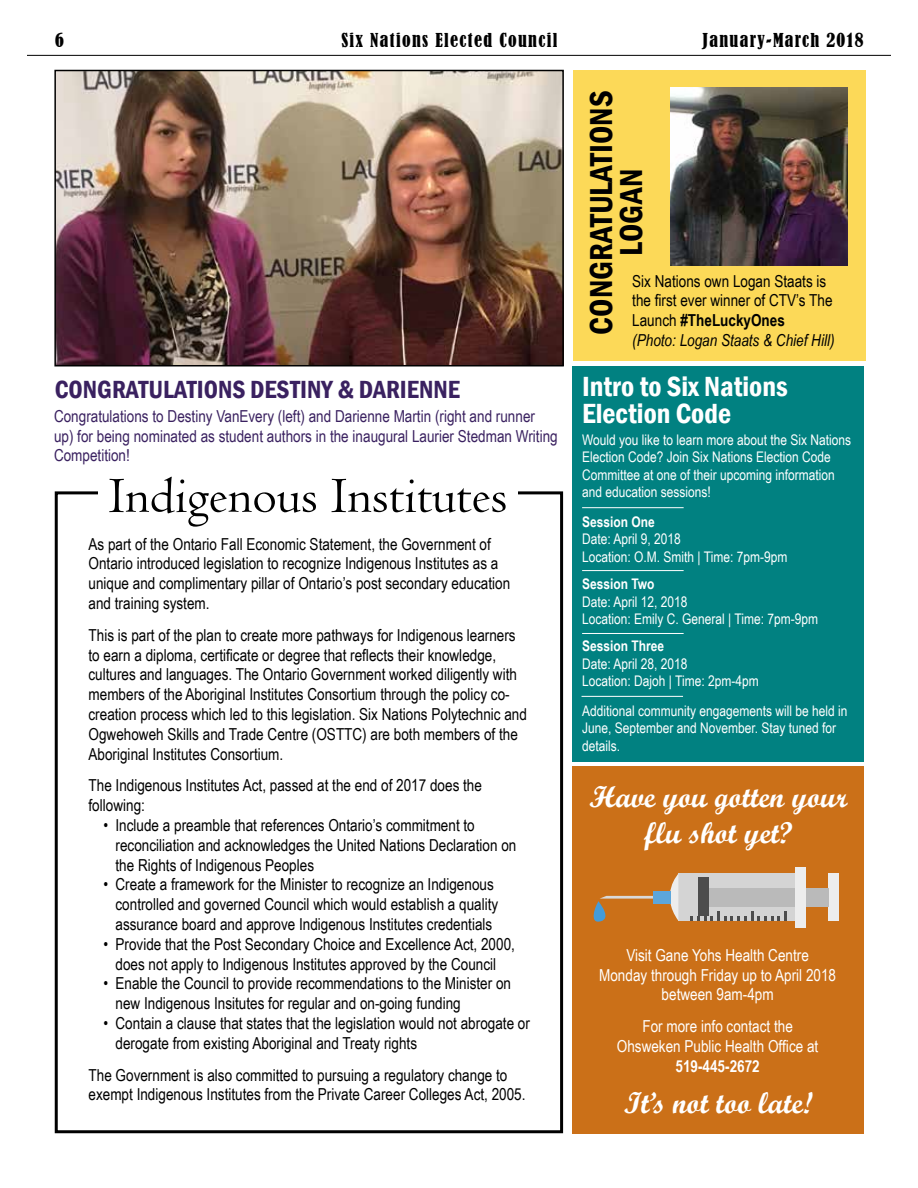
<style>
.page{position:relative;width:918px;height:1188px;background:#fff}
.page>*{position:absolute;margin:0;border:0;box-sizing:border-box;transform-origin:0 0}
.t1{font:52.5px "Centaur";color:#000}
.t2{font:600 condensed 32.7px/30px "Franklin Gothic";color:#000;text-align:center}
.t3{font:30px/36px "Script MT Bold";color:#fff;text-align:center}
.t4{font:600 condensed 28.5px/27px "Franklin Gothic";color:#fff}
.t5{font:600 condensed 25.5px "Franklin Gothic";color:#3a2160}
.t6{font:condensed 18px "Bernard";letter-spacing:.075em;color:#000}
.t7{font:16.5px/19.8px "Arial Narrow";color:#000}
.t8{font:16.5px/19.8px "Arial Narrow";color:#3a2160}
.t9{font:16.5px/19.8px "Arial Narrow";color:#fff;text-align:center}
.t10{font:700 16.5px "Arial Narrow";color:#fff}
.t11{font:14.7px/17.5px "Arial Narrow";color:#fff}
.t12{font:700 14.7px "Arial Narrow";color:#fff}
.s1{font-weight:700}
.s2{font-style:italic}
</style>
<div class="page">
<div style="left:573px;top:70px;width:292px;height:291px;background:#fcd958"></div>
<hr style="left:27px;top:55px;width:864px;height:1px;background:#000">
<div style="left:573px;top:767px;width:291px;height:367px;background:#cb7018"></div>
<div style="left:573px;top:366px;width:291px;height:396px;background:#018181"></div>
<div style="left:55px;top:491px;width:508px;height:642px;border:3px solid #000"></div>
<div style="left:99px;top:477px;width:419px;height:49px;background:#fff"></div>
<img style="left:670px;top:87px;width:177px;height:179px">
<img style="left:57px;top:73px;width:504px;height:290px">
<div style="left:54px;top:70px;width:510px;height:296px;border:2px solid #000"></div>
<div style="left:678px;top:874px;width:123px;height:47px;background:#d4d4d4"></div>
<div style="left:829px;top:874px;width:10px;height:47px;background:#ededed"></div>
<div style="left:706px;top:888px;width:123px;height:19px;background:#bababa"></div>
<div style="left:698px;top:878px;width:11px;height:38px;background:#4d4d4d"></div>
<div style="left:796px;top:867px;width:10px;height:60px;background:#ededed"></div>
<svg style="left:691px;top:911px;width:96px;height:10px"></svg>
<svg style="left:593px;top:874px;width:85px;height:48px"></svg>
<hr style="left:582px;top:507px;width:102px;height:1px;background:#fff">
<hr style="left:582px;top:570px;width:102px;height:1px;background:#fff">
<hr style="left:582px;top:633px;width:102px;height:1px;background:#fff">
<hr style="left:582px;top:696px;width:101px;height:1px;background:#fff">
<p class="t6" style="left:55px;top:30px;width:10px">6</p>
<p class="t6" style="left:341px;top:30px;width:218px">Six Nations Elected Council</p>
<p class="t6" style="left:703px;top:30px;width:163px">January-March 2018</p>
<h3 class="t5" style="left:55px;top:372px;width:407px">CONGRATULATIONS DESTINY &amp; DARIENNE</h3>
<p class="t8" style="left:54px;top:405px;width:505px">Congratulations to Destiny VanEvery (left) and Darienne Martin (right and runner up) for being nominated as student authors in the inaugural Laurier Stedman Writing<br>Competition!</p>
<h1 class="t1" style="left:109px;top:464px;width:401px">Indigenous Institutes</h1>
<p class="t7" style="left:89px;top:533px;width:423px">As part of the Ontario Fall Economic Statement, the Government of Ontario introduced legislation to recognize Indigenous Institutes as a unique and complimentary pillar of Ontario’s post secondary education and training system.</p>
<p class="t7" style="left:89px;top:624px;width:440px">This is part of the plan to create more pathways for Indigenous learners to earn a diploma, certificate or degree that reflects their knowledge, cultures and languages. The Ontario Government worked diligently with members of the Aboriginal Institutes Consortium through the policy co&shy;creation process which led to this legislation. Six Nations Polytechnic and Ogwehoweh Skills and Trade Centre (OSTTC) are both members of the Aboriginal Institutes Consortium.</p>
<p class="t7" style="left:89px;top:775px;width:395px">The Indigenous Institutes Act, passed at the end of 2017 does the following:</p>
<p class="t7" style="left:116px;top:815px;width:402px;text-indent:-12px">• Include a preamble that references Ontario’s commitment to reconciliation and acknowledges the United Nations Declaration on the Rights of Indigenous Peoples</p>
<p class="t7" style="left:116px;top:874px;width:384px;text-indent:-12px">• Create a framework for the Minister to recognize an Indigenous controlled and governed Council which would establish a quality assurance board and approve Indigenous Institutes credentials</p>
<p class="t7" style="left:104px;top:933px;width:413px;text-align:center">• Provide that the Post Secondary Choice and Excellence Act, 2000, does not apply to Indigenous Institutes approved by the Council</p>
<p class="t7" style="left:116px;top:973px;width:397px;text-indent:-12px">• Enable the Council to provide recommendations to the Minister on new Indigenous Insitutes for regular and on-going funding</p>
<p class="t7" style="left:116px;top:1013px;width:416px;text-indent:-12px">• Contain a clause that states that the legislation would not abrogate or derogate from existing Aboriginal and Treaty rights</p>
<p class="t7" style="left:89px;top:1064px;width:439px">The Government is also committed to pursuing a regulatory change to exempt Indigenous Institutes from the Private Career Colleges Act, 2005.</p>
<h2 class="t2" style="left:586px;top:335px;width:245px;rotate:-90deg">CONGRATULATIONS<br>LOGAN</h2>
<p class="t7" style="left:632px;top:270px;width:204px">Six Nations own Logan Staats is the first ever winner of CTV’s The<br>Launch <span class="s1">#TheLuckyOnes<br></span><span class="s2">(Photo: Logan Staats &amp; Chief Hill)</span></p>
<h3 class="t4" style="left:582px;top:372px;width:207px">Intro to Six Nations<br>Election Code</h3>
<p class="t11" style="left:582px;top:430px;width:271px">Would you like to learn more about the Six Nations Election Code? Join Six Nations Election Code Committee at one of their upcoming information and education sessions!</p>
<p class="t12" style="left:582px;top:511px;width:74px">Session One</p>
<p class="t11" style="left:582px;top:530px;width:207px">Date: April 9, 2018<br>Location: O.M. Smith | Time: 7pm-9pm</p>
<p class="t12" style="left:582px;top:573px;width:74px">Session Two</p>
<p class="t11" style="left:582px;top:592px;width:237px">Date: April 12, 2018<br>Location: Emily C. General | Time: 7pm-9pm</p>
<p class="t12" style="left:582px;top:635px;width:83px">Session Three</p>
<p class="t11" style="left:582px;top:654px;width:178px">Date: April 28, 2018<br>Location: Dajoh | Time: 2pm-4pm</p>
<p class="t11" style="left:582px;top:701px;width:267px">Additional community engagements will be held in<br>June, September and November. Stay tuned for details.</p>
<h3 class="t3" style="left:589px;top:779px;width:260px">Have you gotten your flu shot yet?</h3>
<p class="t9" style="left:599px;top:944px;width:238px">Visit Gane Yohs Health Centre<br>Monday through Friday up to April 2018 between 9am-4pm</p>
<p class="t9" style="left:617px;top:1016px;width:203px">For more info contact the<br>Ohsweken Public Health Office at</p>
<p class="t10" style="left:676px;top:1053px;width:86px">519-445-2672</p>
<h3 class="t3" style="left:624px;top:1084px;width:190px">It’s not too late!</h3>
</div>
